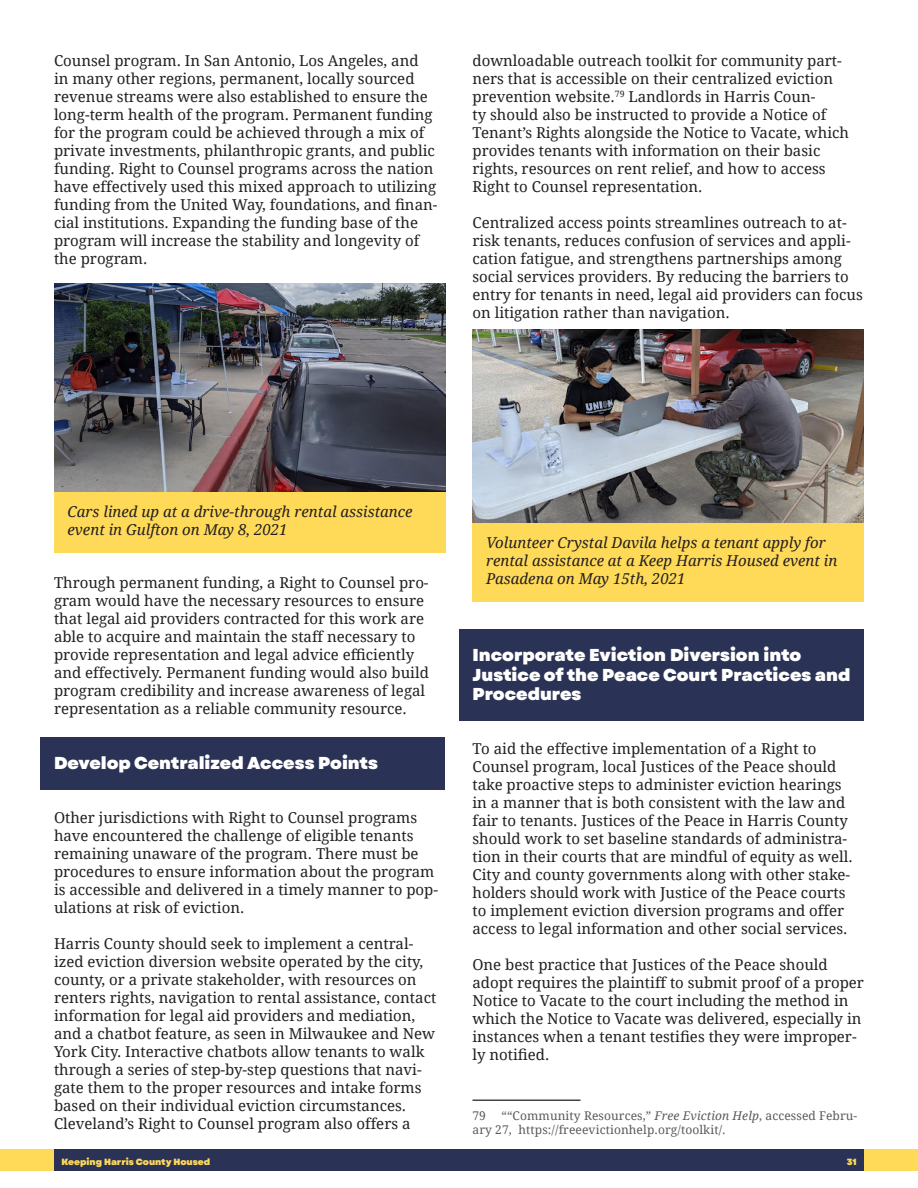
<style>
.page{position:relative;width:918px;height:1188px;background:#fff}
.page>*{position:absolute;margin:0;border:0;box-sizing:border-box;transform-origin:0 0}
.barrier_-_interior{font:800 17.25px/19.5px "Garet";color:#fff}
.t1{font:15px/18px "Droid Serif";color:#231f20}
.t2{font:italic 15px/18px "Droid Serif";color:#231f20}
.Footnotes{font:12px/13.5px "Droid Serif";letter-spacing:.01em;color:#585b5a}
.t3{font:800 9px "Garet";color:#ffda59}
.s1{font-style:italic}
</style>
<div class="page">
<div style="left:0;top:1149px;width:918px;height:22px;background:#ffda59"></div>
<div style="left:54px;top:1149px;width:810px;height:22px;background:#2a3255"></div>
<div style="left:40px;top:737px;width:406px;height:52px;background:#2a3255"></div>
<div style="left:459px;top:629px;width:405px;height:91px;background:#2a3255"></div>
<hr style="left:472px;top:1099px;width:108px;height:2px;background:#444">
<img style="left:54px;top:284px;width:392px;height:208px">
<div style="left:54px;top:492px;width:392px;height:61px;background:#ffda59"></div>
<img style="left:472px;top:329px;width:392px;height:194px">
<div style="left:472px;top:523px;width:392px;height:79px;background:#ffda59"></div>
<p class="t1" style="left:54px;top:51px;width:385px">Counsel program. In San Antonio, Los Angeles, and<br>in many other regions, permanent, locally sourced revenue streams were also established to ensure the long-term health of the program. Permanent funding for the program could be achieved through a mix of private investments, philanthropic grants, and public funding. Right to Counsel programs across the nation have effectively used this mixed approach to utilizing funding from the United Way, foundations, and finan&shy;cial institutions. Expanding the funding base of the program will increase the stability and longevity of the program.</p>
<p class="t1" style="left:472px;top:51px;width:378px">downloadable outreach toolkit for community part&shy;ners that is accessible on their centralized eviction prevention website.<sup>79</sup> Landlords in Harris Coun-<br>ty should also be instructed to provide a Notice of Tenant’s Rights alongside the Notice to Vacate, which provides tenants with information on their basic rights, resources on rent relief, and how to access Right to Counsel representation.</p>
<p class="t1" style="left:472px;top:213px;width:392px">Centralized access points streamlines outreach to at&shy;risk tenants, reduces confusion of services and appli&shy;cation fatigue, and strengthens partnerships among social services providers. By reducing the barriers to entry for tenants in need, legal aid providers can focus on litigation rather than navigation.</p>
<p class="t2" style="left:68px;top:503px;width:347px">Cars lined up at a drive-through rental assistance event in Gulfton on May 8, 2021</p>
<p class="t1" style="left:54px;top:573px;width:376px">Through permanent funding, a Right to Counsel pro&shy;gram would have the necessary resources to ensure that legal aid providers contracted for this work are able to acquire and maintain the staff necessary to provide representation and legal advice efficiently and effectively. Permanent funding would also build program credibility and increase awareness of legal representation as a reliable community resource.</p>
<p class="barrier_-_interior" style="left:54px;top:754px;width:325px">Develop Centralized Access Points</p>
<p class="t1" style="left:54px;top:808px;width:386px">Other jurisdictions with Right to Counsel programs have encountered the challenge of eligible tenants remaining unaware of the program. There must be procedures to ensure information about the program is accessible and delivered in a timely manner to pop&shy;ulations at risk of eviction.</p>
<p class="t1" style="left:54px;top:934px;width:384px">Harris County should seek to implement a central&shy;ized eviction diversion website operated by the city, county, or a private stakeholder, with resources on renters rights, navigation to rental assistance, contact information for legal aid providers and mediation, and a chatbot feature, as seen in Milwaukee and New York City. Interactive chatbots allow tenants to walk through a series of step-by-step questions that navi&shy;gate them to the proper resources and intake forms based on their individual eviction circumstances.<br>Cleveland’s Right to Counsel program also offers a</p>
<p class="t2" style="left:486px;top:534px;width:353px">Volunteer Crystal Davila helps a tenant apply for rental assistance at a Keep Harris Housed event in<br>Pasadena on May 15th, 2021</p>
<p class="barrier_-_interior" style="left:472px;top:646px;width:379px">Incorporate Eviction Diversion into<br>Justice of the Peace Court Practices and<br>Procedures</p>
<p class="t1" style="left:472px;top:739px;width:382px">To aid the effective implementation of a Right to Counsel program, local Justices of the Peace should take proactive steps to administer eviction hearings in a manner that is both consistent with the law and fair to tenants. Justices of the Peace in Harris County should work to set baseline standards of administra&shy;tion in their courts that are mindful of equity as well.<br>City and county governments along with other stake&shy;holders should work with Justice of the Peace courts to implement eviction diversion programs and offer access to legal information and other social services.</p>
<p class="t1" style="left:472px;top:955px;width:393px">One best practice that Justices of the Peace should adopt requires the plaintiff to submit proof of a proper Notice to Vacate to the court including the method in which the Notice to Vacate was delivered, especially in instances when a tenant testifies they were improper&shy;ly notified.</p>
<p class="Footnotes" style="left:472px;top:1109px;width:386px;text-indent:29px">““Community Resources,” <span class="s1">Free Eviction Help</span>, accessed Febru&shy;ary 27, https://freeevictionhelp.org/toolkit/.</p>
<p class="Footnotes" style="left:472px;top:1109px;width:15px">79</p>
<p class="t3" style="left:62px;top:1156px;width:150px">Keeping Harris County Housed</p>
<p class="t3" style="left:847px;top:1156px;width:11px">31</p>
</div>
